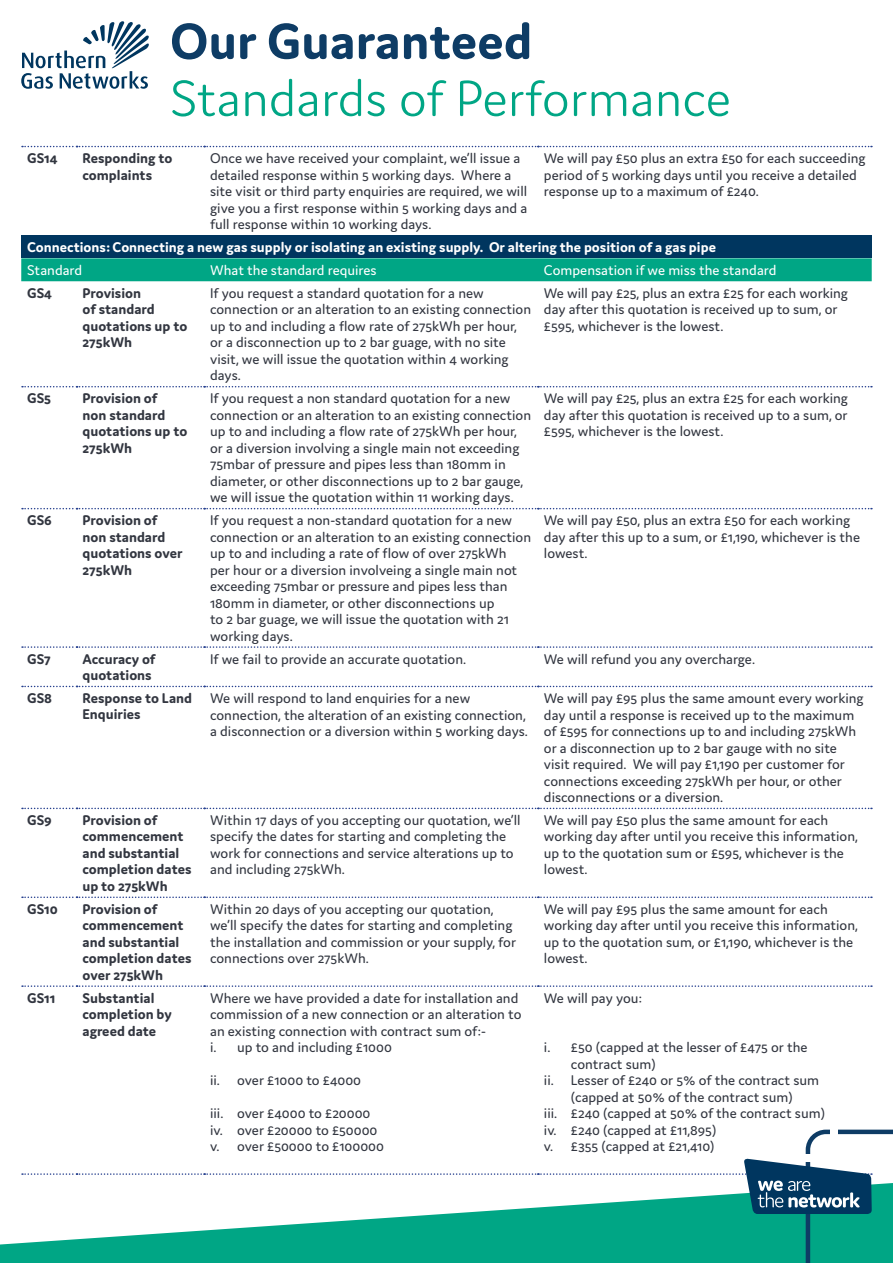
<style>
.page{position:relative;width:893px;height:1263px;background:#fff}
.page>*{position:absolute;margin:0;border:0;box-sizing:border-box;transform-origin:0 0}
.Heading{font:300 54px/57px "Domus";color:#00a685}
.t1{font:15px/16.5px "Domus";color:#323640}
.t2{font:700 15px/16.5px "Domus";color:#323640}
.t3{font:700 15px "Domus";color:#fff}
.t4{font:15px "Domus";color:#fff}
.s1{font-weight:700;color:#0e3c65}
</style>
<div class="page">
<div style="left:21px;top:235px;width:851px;height:23px;background:#00365f"></div>
<div style="left:21px;top:258px;width:851px;height:23px;background:#00a685"></div>
<svg style="left:22px;top:146px;width:850px;height:1px"></svg>
<svg style="left:22px;top:386px;width:850px;height:1px"></svg>
<svg style="left:22px;top:508px;width:850px;height:1px"></svg>
<svg style="left:22px;top:646px;width:850px;height:2px"></svg>
<svg style="left:22px;top:686px;width:850px;height:1px"></svg>
<svg style="left:22px;top:808px;width:850px;height:1px"></svg>
<svg style="left:22px;top:896px;width:850px;height:2px"></svg>
<svg style="left:22px;top:985px;width:850px;height:2px"></svg>
<svg style="left:0;top:1243px;width:22px;height:20px"></svg>
<svg style="left:22px;top:1129px;width:871px;height:134px"></svg>
<div style="left:796px;top:1154px;width:25px;height:7px;background:#fff"></div>
<div style="left:831px;top:1119px;width:7px;height:26px;background:#fff"></div>
<svg style="left:21px;top:21px;width:128px;height:68px"></svg>
<p class="Heading" style="left:170px;top:12px;width:562px"><span class="s1">Our Guaranteed<br></span>Standards of Performance</p>
<p class="t2" style="left:27px;top:150px;width:32px">GS14</p>
<p class="t2" style="left:83px;top:150px;width:91px">Responding to complaints</p>
<p class="t1" style="left:210px;top:150px;width:319px">Once we have received your complaint, we’ll issue a detailed response within 5 working days. Where a site visit or third party enquiries are required, we will give you a first response within 5 working days and a full response within 10 working days.</p>
<p class="t1" style="left:544px;top:150px;width:323px">We will pay £50 plus an extra £50 for each succeeding period of 5 working days until you receive a detailed response up to a maximum of £240.</p>
<p class="t3" style="left:27px;top:239px;width:690px">Connections: Connecting a new gas supply or isolating an existing supply. Or altering the position of a gas pipe</p>
<p class="t4" style="left:27px;top:262px;width:56px">Standard</p>
<p class="t4" style="left:210px;top:262px;width:168px">What the standard requires</p>
<p class="t4" style="left:544px;top:262px;width:234px">Compensation if we miss the standard</p>
<p class="t2" style="left:27px;top:284px;width:26px">GS4</p>
<p class="t2" style="left:83px;top:284px;width:106px">Provision<br>of standard quotations up to<br>275kWh</p>
<p class="t1" style="left:210px;top:285px;width:322px">If you request a standard quotation for a new connection or an alteration to an existing connection up to and including a flow rate of 275kWh per hour, or a disconnection up to 2 bar guage, with no site visit, we will issue the quotation within 4 working days.</p>
<p class="t1" style="left:544px;top:285px;width:306px">We will pay £25, plus an extra £25 for each working day after this quotation is received up to sum, or £595, whichever is the lowest.</p>
<p class="t2" style="left:27px;top:390px;width:25px">GS5</p>
<p class="t2" style="left:83px;top:390px;width:106px">Provision of<br>non standard quotations up to<br>275kWh</p>
<p class="t1" style="left:210px;top:390px;width:322px">If you request a non standard quotation for a new connection or an alteration to an existing connection up to and including a flow rate of 275kWh per hour, or a diversion involving a single main not exceeding 75mbar of pressure and pipes less than 180mm in diameter, or other disconnections up to 2 bar gauge, we will issue the quotation within 11 working days.</p>
<p class="t1" style="left:544px;top:390px;width:306px;text-align:justify">We will pay £25, plus an extra £25 for each working day after this quotation is received up to a sum, or £595, whichever is the lowest.</p>
<p class="t2" style="left:27px;top:512px;width:26px">GS6</p>
<p class="t2" style="left:83px;top:512px;width:101px">Provision of non standard quotations over<br>275kWh</p>
<p class="t1" style="left:210px;top:512px;width:322px">If you request a non-standard quotation for a new connection or an alteration to an existing connection up to and including a rate of flow of over 275kWh<br>per hour or a diversion involveing a single main not exceeding 75mbar or pressure and pipes less than 180mm in diameter, or other disconnections up<br>to 2 bar guage, we will issue the quotation with 21 working days.</p>
<p class="t1" style="left:544px;top:512px;width:318px">We will pay £50, plus an extra £50 for each working day after this up to a sum, or £1,190, whichever is the lowest.</p>
<p class="t2" style="left:27px;top:650px;width:25px">GS7</p>
<p class="t2" style="left:83px;top:650px;width:74px">Accuracy of quotations</p>
<p class="t1" style="left:210px;top:650px;width:258px">If we fail to provide an accurate quotation.</p>
<p class="t1" style="left:544px;top:650px;width:213px">We will refund you any overcharge.</p>
<p class="t2" style="left:27px;top:690px;width:26px">GS8</p>
<p class="t2" style="left:83px;top:690px;width:111px">Response to Land<br>Enquiries</p>
<p class="t1" style="left:210px;top:690px;width:319px">We will respond to land enquiries for a new connection, the alteration of an existing connection, a disconnection or a diversion within 5 working days.</p>
<p class="t1" style="left:544px;top:690px;width:321px">We will pay £95 plus the same amount every working day until a response is received up to the maximum of £595 for connections up to and including 275kWh or a disconnection up to 2 bar gauge with no site visit required. We will pay £1,190 per customer for connections exceeding 275kWh per hour, or other disconnections or a diversion.</p>
<p class="t2" style="left:27px;top:811px;width:26px">GS9</p>
<p class="t2" style="left:83px;top:811px;width:110px">Provision of commencement and substantial completion dates up to 275kWh</p>
<p class="t1" style="left:210px;top:812px;width:312px">Within 17 days of you accepting our quotation, we’ll specify the dates for starting and completing the work for connections and service alterations up to and including 275kWh.</p>
<p class="t1" style="left:544px;top:812px;width:316px">We will pay £50 plus the same amount for each working day after until you receive this information, up to the quotation sum or £595, whichever is the lowest.</p>
<p class="t2" style="left:27px;top:900px;width:32px">GS10</p>
<p class="t2" style="left:83px;top:900px;width:110px">Provision of commencement and substantial completion dates over 275kWh</p>
<p class="t1" style="left:210px;top:900px;width:308px">Within 20 days of you accepting our quotation, we’ll specify the dates for starting and completing the installation and commission or your supply, for connections over 275kWh.</p>
<p class="t1" style="left:544px;top:900px;width:316px">We will pay £95 plus the same amount for each working day after until you receive this information, up to the quotation sum, or £1,190, whichever is the lowest.</p>
<p class="t2" style="left:27px;top:989px;width:30px">GS11</p>
<p class="t2" style="left:83px;top:989px;width:91px">Substantial completion by agreed date</p>
<p class="t1" style="left:210px;top:989px;width:313px">Where we have provided a date for installation and commission of a new connection or an alteration to an existing connection with contract sum of:-</p>
<p class="t1" style="left:210px;top:1039px;width:183px">i. up to and including £1000</p>
<p class="t1" style="left:210px;top:1072px;width:153px">ii. over £1000 to £4000</p>
<p class="t1" style="left:210px;top:1105px;width:162px">iii. over £4000 to £20000</p>
<p class="t1" style="left:210px;top:1121px;width:169px">iv. over £20000 to £50000</p>
<p class="t1" style="left:210px;top:1138px;width:175px">v. over £50000 to £100000</p>
<p class="t1" style="left:544px;top:989px;width:100px">We will pay you:</p>
<p class="t1" style="left:571px;top:1039px;width:238px;text-indent:-27px">i. £50 (capped at the lesser of £475 or the contract sum)</p>
<p class="t1" style="left:544px;top:1072px;width:277px;text-align:center">ii. Lesser of £240 or 5% of the contract sum (capped at 50% of the contract sum)</p>
<p class="t1" style="left:544px;top:1105px;width:283px">iii. £240 (capped at 50% of the contract sum)</p>
<p class="t1" style="left:544px;top:1121px;width:174px">iv. £240 (capped at £11,895)</p>
<p class="t1" style="left:544px;top:1138px;width:172px">v. £355 (capped at £21,410)</p>
</div>
